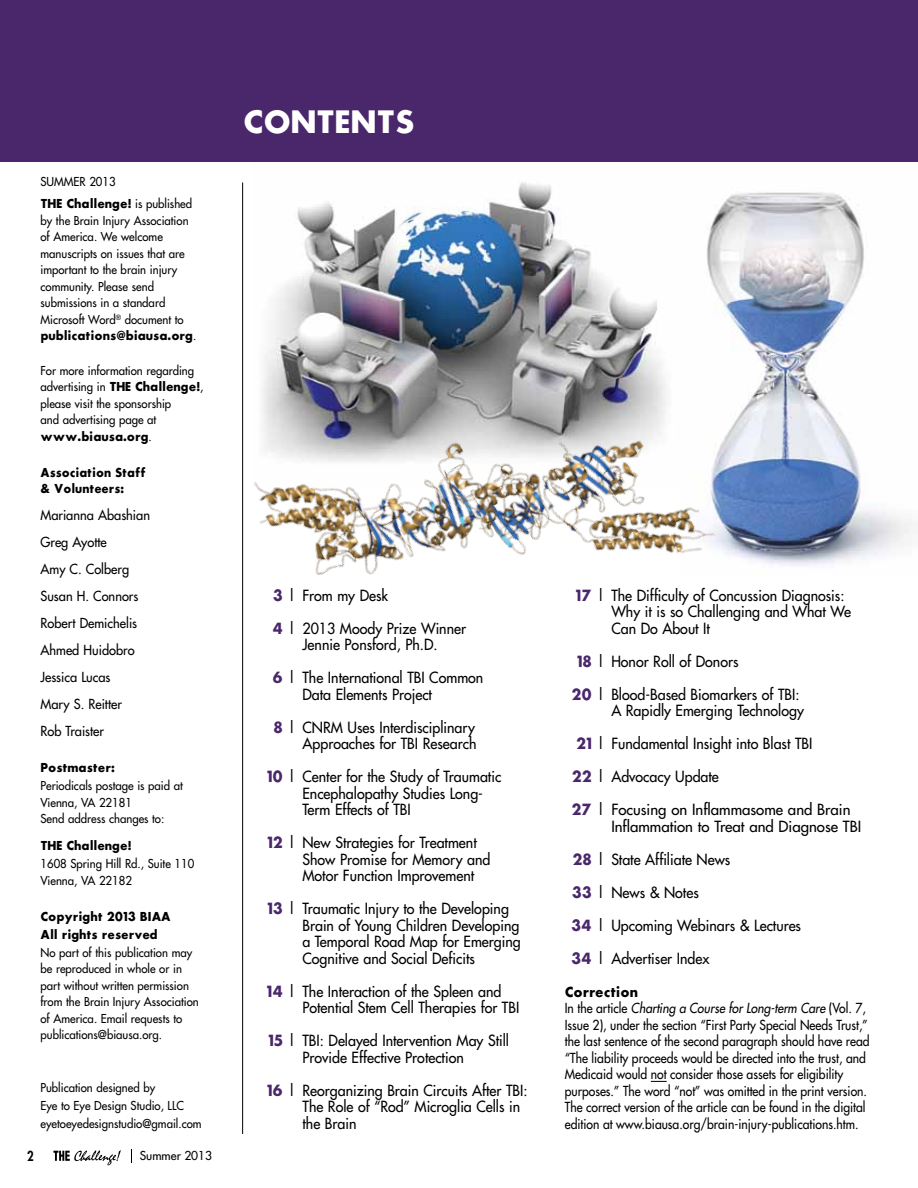
<style>
.page{position:relative;width:918px;height:1188px;background:#fff}
.page>*{position:absolute;margin:0;border:0;box-sizing:border-box;transform-origin:0 0}
.t1{font:700 30px "Futura";color:#fff}
.t2{font:15px/16.5px "Futura";color:#000;scale:.95 1}
.t3{font:15px "Futura";color:#000}
.t4{font:13.5px/16.5px "Futura";color:#000;scale:.9 1}
.t5{font:13.5px/27px "Futura";color:#000;scale:.95 1}
.t6{font:800 13.5px "Futura";color:#000;scale:.85 1}
.t7{font:12px/16.5px "Futura";color:#000;scale:.95 1}
.t8{font:700 12px/18px "Futura";color:#000;scale:.95 1}
.t9{font:700 12px/16.5px "Futura";color:#000;scale:.92 1}
.t10{font:12px "Futura";color:#000}
.s1{font-weight:700}
.s2{font-weight:700;color:#4a276b}
.s3{font-style:italic}
</style>
<div class="page">
<img style="left:707px;top:192px;width:206px;height:374px">
<img style="left:297px;top:182px;width:295px;height:88px">
<img style="left:243px;top:270px;width:482px;height:494px">
<div style="left:0;top:0;width:918px;height:162px;background:#4a276b"></div>
<svg style="left:131px;top:1149px;width:1px;height:14px"></svg>
<svg style="left:53px;top:1150px;width:68px;height:15px"></svg>
<hr style="left:242px;top:183px;width:1px;height:951px;background:#000">
<svg style="left:651px;top:1081px;width:16px;height:1px"></svg>
<p class="t7" style="left:40px;top:170px;width:161px;line-height:22.5px">summer 2013<br><span class="s1">THE Challenge!</span> is published</p>
<p class="t7" style="left:40px;top:212px;width:166px">by the Brain Injury Association of America. We welcome manuscripts on issues that are important to the brain injury community. Please send submissions in a standard<br>Microsoft Word<sup>®</sup> document to <span class="s1">publications@biausa.org</span>.</p>
<p class="t7" style="left:41px;top:362px;width:173px">For more information regarding advertising in <span class="s1">THE Challenge!</span>, please visit the sponsorship<br>and advertising page at <span class="s1">www.biausa.org</span>.</p>
<p class="t9" style="left:40px;top:464px;width:116px">Association Staff &amp; Volunteers:</p>
<p class="t5" style="left:40px;top:501px;width:117px">Marianna Abashian<br>Greg Ayotte<br>Amy C. Colberg<br>Susan H. Connors<br>Robert Demichelis<br>Ahmed Huidobro<br>Jessica Lucas<br>Mary S. Reitter<br>Rob Traister</p>
<p class="t8" style="left:40px;top:758px;width:80px">Postmaster:</p>
<p class="t7" style="left:40px;top:777px;width:152px">Periodicals postage is paid at<br>Vienna, VA 22181<br>Send address changes to:</p>
<p class="t8" style="left:40px;top:836px;width:97px">THE Challenge!</p>
<p class="t7" style="left:40px;top:855px;width:163px">1608 Spring Hill Rd., Suite 110<br>Vienna, VA 22182</p>
<p class="t8" style="left:40px;top:907px;width:139px">Copyright 2013 BIAA<br>All rights reserved</p>
<p class="t7" style="left:40px;top:944px;width:168px">No part of this publication may be reproduced in whole or in part without written permission from the Brain Injury Association of America. Email requests to publications@biausa.org.</p>
<p class="t7" style="left:40px;top:1078px;width:171px;line-height:18px">Publication designed by<br>Eye to Eye Design Studio, LLC eyetoeyedesignstudio@gmail.com</p>
<p class="t6" style="left:27px;top:1147px;width:9px">2</p>
<p class="t10" style="left:140px;top:1148px;width:74px">Summer 2013</p>
<h1 class="t1" style="left:243px;top:101px;width:153px">contents</h1>
<p class="t2" style="left:273px;top:587px;width:123px"><span class="s2">3</span> | From my Desk</p>
<p class="t2" style="left:272px;top:620px;width:206px"><span class="s2">4</span> | 2013 Moody Prize Winner</p>
<p class="t2" style="left:256px;top:636px;width:15px">J</p>
<p class="t2" style="left:308px;top:636px;width:138px">ennie Ponsford, Ph.D.</p>
<p class="t2" style="left:302px;top:669px;width:192px;text-indent:-30px"><span class="s2">6</span> | The International TBI Common<br>Data Elements Project</p>
<p class="t2" style="left:274px;top:719px;width:42px"><span class="s2">8</span>|CNRM</p>
<p class="t2" style="left:347px;top:719px;width:136px">Uses Interdisciplinary</p>
<p class="t2" style="left:256px;top:735px;width:16px">A</p>
<p class="t2" style="left:313px;top:735px;width:174px">pproaches for TBI Research</p>
<p class="t2" style="left:256px;top:768px;width:260px;text-indent:11px"><span class="s2">10</span> | Center for the Study of Traumatic<br>E</p>
<p class="t2" style="left:310px;top:785px;width:184px">ncephalopathy Studies Long-</p>
<p class="t2" style="left:256px;top:801px;width:15px">T</p>
<p class="t2" style="left:308px;top:801px;width:108px">erm Effects of TBI</p>
<p class="t2" style="left:256px;top:834px;width:234px;text-indent:11px"><span class="s2">12</span> | New Strategies for Treatment<br>S</p>
<p class="t2" style="left:310px;top:851px;width:191px">how Promise for Memory and</p>
<p class="t2" style="left:256px;top:867px;width:17px">M</p>
<p class="t2" style="left:315px;top:867px;width:170px">otor Function Improvement</p>
<p class="t2" style="left:267px;top:900px;width:256px"><span class="s2">13</span> | Traumatic Injury to the Developing</p>
<p class="t2" style="left:302px;top:917px;width:230px">Brain of Young Children Developing</p>
<p class="t2" style="left:302px;top:933px;width:231px">a Temporal Road Map for Emerging</p>
<p class="t2" style="left:256px;top:950px;width:16px">C</p>
<p class="t2" style="left:312px;top:950px;width:173px">ognitive and Social Deficits</p>
<p class="t2" style="left:302px;top:983px;width:228px;text-indent:-36px"><span class="s2">14</span> | The Interaction of the Spleen and<br>Potential Stem Cell Therapies for TBI</p>
<p class="t2" style="left:302px;top:1032px;width:219px;text-indent:-34px"><span class="s2">15</span> | TBI: Delayed Intervention May Still<br>Provide Effective Protection</p>
<p class="t2" style="left:256px;top:1082px;width:287px;text-indent:11px"><span class="s2">16</span> | Reorganizing Brain Circuits After TBI:<br>T</p>
<p class="t2" style="left:303px;top:1098px;width:231px;text-indent:7px">he Role of “Rod” Microglia Cells in the Brain</p>
<p class="t2" style="left:576px;top:587px;width:285px"><span class="s2">17</span> | The Difficulty of Concussion Diagnosis:</p>
<p class="t2" style="left:611px;top:603px;width:254px">Why it is so Challenging and What We</p>
<p class="t2" style="left:565px;top:620px;width:16px">C</p>
<p class="t2" style="left:621px;top:620px;width:96px">an Do About It</p>
<p class="t2" style="left:577px;top:653px;width:172px"><span class="s2">18</span> | Honor Roll of Donors</p>
<p class="t2" style="left:565px;top:686px;width:249px;text-indent:7px"><span class="s2">20</span> | Blood-Based Biomarkers of TBI:<br>A</p>
<p class="t2" style="left:626px;top:702px;width:189px">Rapidly Emerging Technology</p>
<p class="t2" style="left:576px;top:735px;width:248px"><span class="s2">21</span> | Fundamental Insight into Blast TBI</p>
<p class="t2" style="left:572px;top:768px;width:156px"><span class="s2">22</span> | Advocacy Update</p>
<p class="t2" style="left:565px;top:801px;width:302px;text-indent:7px"><span class="s2">27</span> | Focusing on Inflammasome and Brain<br>I</p>
<p class="t3" style="left:615px;top:816px;width:246px">nflammation to Treat and Diagnose TBI</p>
<p class="t2" style="left:572px;top:851px;width:168px"><span class="s2">28</span> | State Affiliate News</p>
<p class="t2" style="left:572px;top:884px;width:135px"><span class="s2">33</span> | News &amp; Notes</p>
<p class="t2" style="left:571px;top:917px;width:243px"><span class="s2">34</span> | Upcoming Webinars &amp; Lectures</p>
<p class="t2" style="left:571px;top:950px;width:147px"><span class="s2">34</span> | Advertiser Index</p>
<p class="t4" style="left:565px;top:984px;width:340px"><span class="s1">Correction<br></span>In the article <span class="s3">Charting a Course for Long-term Care</span> (Vol. 7, Issue 2), under the section “First Party Special Needs Trust,” the last sentence of the second paragraph should have read “The liability proceeds would be directed into the trust, and Medicaid would not consider those assets for eligibility purposes.” The word “not” was omitted in the print version.<br>The correct version of the article can be found in the digital edition at www.biausa.org/brain-injury-publications.htm.</p>
</div>
